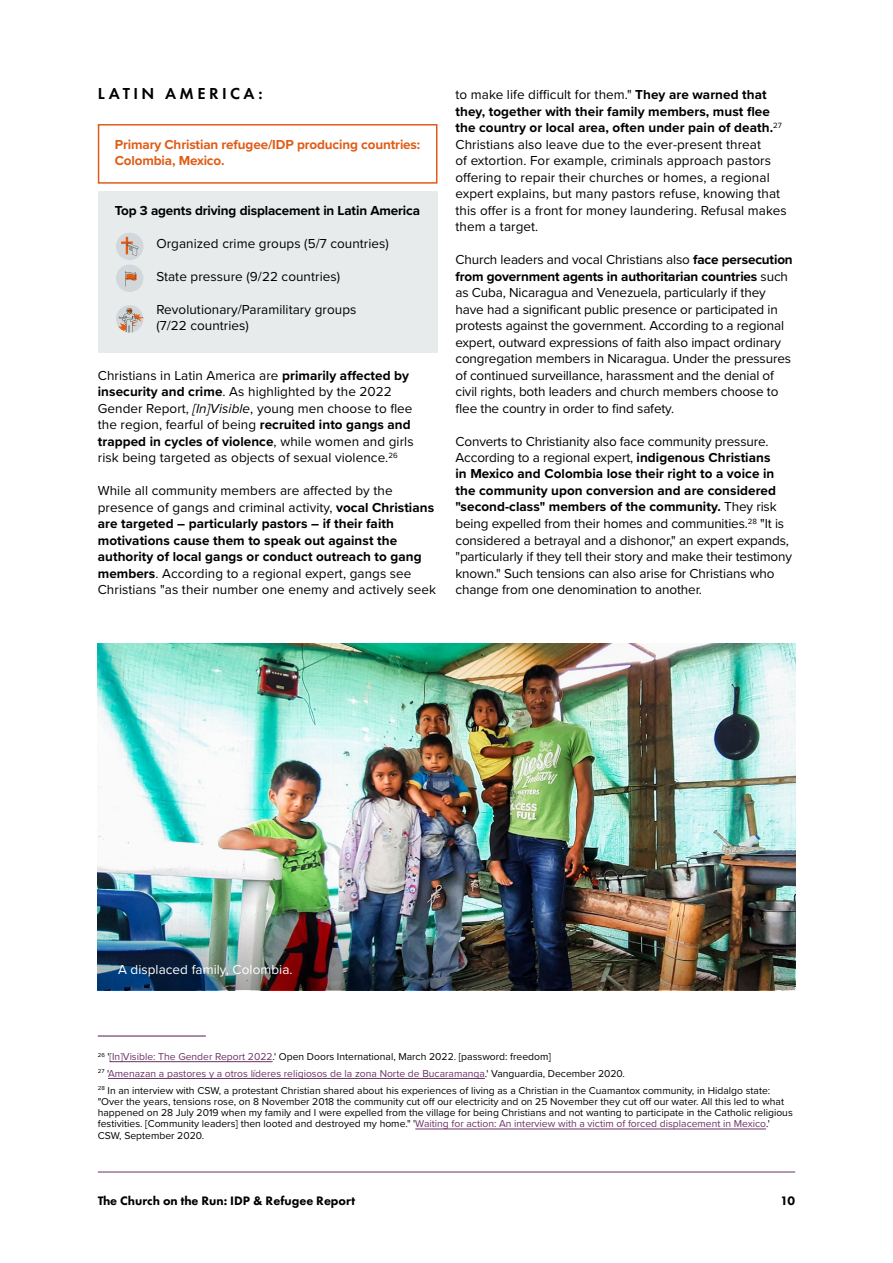
<style>
.page{position:relative;width:893px;height:1263px;background:#fff}
.page>*{position:absolute;margin:0;border:0;box-sizing:border-box;transform-origin:0 0}
.t1{font:600 16.5px "Futura PT";letter-spacing:.21em;color:#000}
.t2{font:13.5px/16.5px "Proxima Nova";letter-spacing:-.01em;color:#000}
.t3{font:700 13.5px/16.5px "Proxima Nova";letter-spacing:-.01em;color:#e05c16}
.t4{font:700 13.5px "Proxima Nova";letter-spacing:-.01em;color:#000}
.t5{font:13.5px "Proxima Nova";letter-spacing:.005em;color:#fff}
.t6{font:800 12.75px "Futura PT";color:#000}
.t7{font:10.35px/11.2px "Proxima Nova";color:#000}
.s1{font-weight:700}
.s2{font-style:italic}
.s3{color:#6b3267}
</style>
<div class="page">
<hr style="left:98px;top:1172px;width:697px;height:1px;background:#6b3267">
<div style="left:98px;top:191px;width:339px;height:162px;background:#e8ebec"></div>
<div style="left:116px;top:265px;width:27px;height:27px;background:#d1d7da;border-radius:50%"></div>
<svg style="left:125px;top:271px;width:12px;height:16px"></svg>
<div style="left:98px;top:124px;width:339px;height:60px;border:2px solid #e05c16"></div>
<div style="left:116px;top:305px;width:27px;height:28px;background:#d1d7da;border-radius:50%"></div>
<svg style="left:118px;top:308px;width:25px;height:25px"></svg>
<div style="left:116px;top:233px;width:27px;height:27px;background:#d1d7da;border-radius:50%"></div>
<svg style="left:121px;top:237px;width:17px;height:19px"></svg>
<hr style="left:98px;top:1035px;width:108px;height:1px;background:#6b3267">
<hr style="left:110px;top:1061px;width:163px;height:1px;background:#6b3267">
<hr style="left:108px;top:1078px;width:377px;height:1px;background:#6b3267">
<hr style="left:415px;top:1129px;width:351px;height:1px;background:#6b3267">
<img style="left:98px;top:644px;width:697px;height:230px">
<img style="left:98px;top:874px;width:697px;height:116px">
<p class="t1" style="left:98px;top:83px;width:166px">LATIN AMERICA:</p>
<p class="t3" style="left:115px;top:135px;width:307px">Primary Christian refugee/IDP producing countries:<br>Colombia, Mexico.</p>
<p class="t4" style="left:115px;top:200px;width:307px">Top 3 agents driving displacement in Latin America</p>
<p class="t2" style="left:156px;top:234px;width:234px">Organized crime groups (5/7 countries)</p>
<p class="t2" style="left:156px;top:267px;width:185px">State pressure (9/22 countries)</p>
<p class="t2" style="left:156px;top:300px;width:202px">Revolutionary/Paramilitary groups (7/22 countries)</p>
<p class="t2" style="left:98px;top:366px;width:317px">Christians in Latin America are <span class="s1">primarily affected by insecurity and crime</span>. As highlighted by the 2022<br>Gender Report, <span class="s2">[In]Visible</span>, young men choose to flee the region, fearful of being <span class="s1">recruited into gangs and trapped in cycles of violence</span>, while women and girls risk being targeted as objects of sexual violence.<sup>26</sup></p>
<p class="t2" style="left:98px;top:482px;width:340px">While all community members are affected by the presence of gangs and criminal activity, <span class="s1">vocal Christians are targeted – particularly pastors – if their faith motivations cause them to speak out against the authority of local gangs or conduct outreach to gang members</span>. According to a regional expert, gangs see Christians "as their number one enemy and actively seek</p>
<p class="t2" style="left:455px;top:86px;width:333px">to make life difficult for them." <span class="s1">They are warned that they, together with their family members, must flee the country or local area, often under pain of death.</span><sup>27<br></sup>Christians also leave due to the ever-present threat<br>of extortion. For example, criminals approach pastors offering to repair their churches or homes, a regional expert explains, but many pastors refuse, knowing that this offer is a front for money laundering. Refusal makes them a target.</p>
<p class="t2" style="left:455px;top:251px;width:339px">Church leaders and vocal Christians also <span class="s1">face persecution from government agents in authoritarian countries</span> such as Cuba, Nicaragua and Venezuela, particularly if they have had a significant public presence or participated in protests against the government. According to a regional expert, outward expressions of faith also impact ordinary congregation members in Nicaragua. Under the pressures of continued surveillance, harassment and the denial of civil rights, both leaders and church members choose to flee the country in order to find safety.</p>
<p class="t2" style="left:455px;top:432px;width:338px">Converts to Christianity also face community pressure.<br>According to a regional expert, <span class="s1">indigenous Christians<br>in Mexico and Colombia lose their right to a voice in the community upon conversion and are considered "second-class" members of the community.</span> They risk being expelled from their homes and communities.<sup>28</sup> "It is considered a betrayal and a dishonor," an expert expands, "particularly if they tell their story and make their testimony known." Such tensions can also arise for Christians who change from one denomination to another.</p>
<p class="t5" style="left:118px;top:959px;width:176px">A displaced family, Colombia.</p>
<p class="t7" style="left:98px;top:1048px;width:674px;line-height:16.8px"><sup>26</sup> '<span class="s3">[In]Visible: The Gender Report 2022</span>.' Open Doors International, March 2022. [password: freedom]<br><sup>27</sup> '<span class="s3">Amenazan a pastores y a otros líderes religiosos de la zona Norte de Bucaramanga</span>.' Vanguardia, December 2020.<br><sup>28</sup> In an interview with CSW, a protestant Christian shared about his experiences of living as a Christian in the Cuamantox community, in Hidalgo state:</p>
<p class="t7" style="left:98px;top:1095px;width:696px">"Over the years, tensions rose, on 8 November 2018 the community cut off our electricity and on 25 November they cut off our water. All this led to what happened on 28 July 2019 when my family and I were expelled from the village for being Christians and not wanting to participate in the Catholic religious festivities. [Community leaders] then looted and destroyed my home." '<span class="s3">Waiting for action: An interview with a victim of forced displacement in Mexico</span>.' CSW, September 2020.</p>
<p class="t6" style="left:98px;top:1192px;width:259px">The Church on the Run: IDP &amp; Refugee Report</p>
<p class="t6" style="left:780px;top:1192px;width:16px">10</p>
</div>
